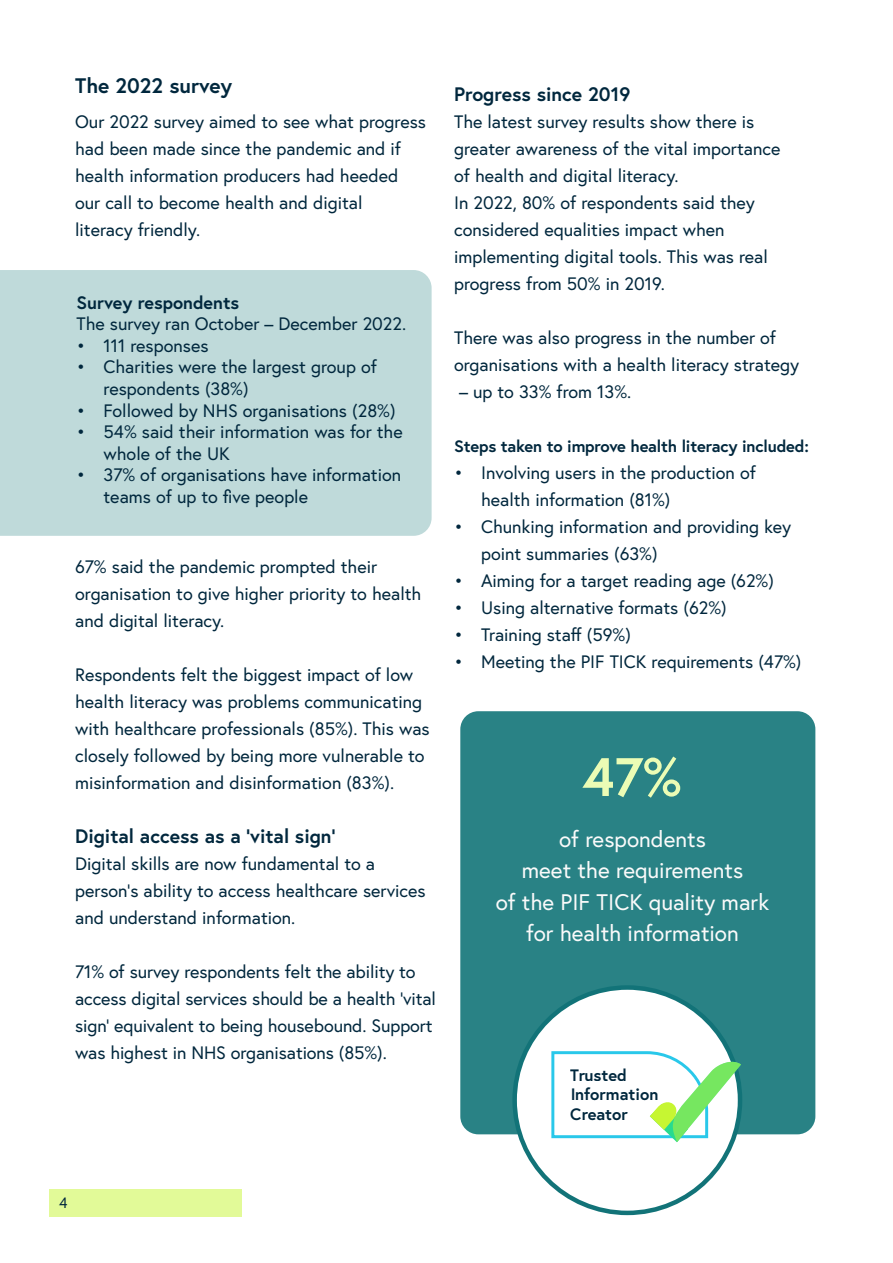
<style>
.page{position:relative;width:893px;height:1263px;background:#fff}
.page>*{position:absolute;margin:0;border:0;box-sizing:border-box;transform-origin:0 0}
.t1{font:700 54px "Europa";color:#ebfcb5}
.t2{font:22.5px/31.5px "Europa";color:#fafafa;text-align:center}
.t3{font:700 21px "Europa";color:#00273d}
.t4{font:700 19.5px "Europa";color:#00273d}
.t5{font:18px/27px "Europa";color:#00273d}
.t6{font:700 18px "Europa";color:#00273d}
.t7{font:700 16.5px/19.8px "Europa";letter-spacing:-.01em;color:#00273d}
.t8{font:15px "Europa";color:#00273d}
</style>
<div class="page">
<div style="left:50px;top:1189px;width:192px;height:28px;background:#e2fa98"></div>
<div style="left:0;top:270px;width:432px;height:266px;background:#bfdada"></div>
<div style="left:460px;top:711px;width:355px;height:423px;background:#298285;border-radius:18px"></div>
<div style="left:515px;top:987px;width:225px;height:226px;background:#fff;border-radius:50%"></div>
<svg style="left:551px;top:1051px;width:190px;height:91px"></svg>
<p class="t3" style="left:75px;top:71px;width:159px">The 2022 survey</p>
<p class="t5" style="left:75px;top:108px;width:353px">Our 2022 survey aimed to see what progress had been made since the pandemic and if health information producers had heeded our call to become health and digital<br>literacy friendly.</p>
<p class="t6" style="left:77px;top:290px;width:164px">Survey respondents</p>
<p class="t5" style="left:77px;top:310px;width:331px">The survey ran October – December 2022.</p>
<p class="t5" style="left:77px;top:332px;width:134px">• 111 responses</p>
<p class="t5" style="left:104px;top:356px;width:275px;line-height:21.6px;text-indent:-27px">• Charities were the largest group of respondents (38%)</p>
<p class="t5" style="left:77px;top:396px;width:321px">• Followed by NHS organisations (28%)</p>
<p class="t5" style="left:104px;top:421px;width:301px;line-height:21.6px;text-indent:-27px">• 54% said their information was for the whole of the UK</p>
<p class="t5" style="left:104px;top:464px;width:299px;line-height:21.6px;text-indent:-27px">• 37% of organisations have information teams of up to five people</p>
<p class="t5" style="left:75px;top:553px;width:348px">67% said the pandemic prompted their organisation to give higher priority to health and digital literacy.</p>
<p class="t5" style="left:75px;top:661px;width:356px">Respondents felt the biggest impact of low health literacy was problems communicating with healthcare professionals (85%). This was closely followed by being more vulnerable to misinformation and disinformation (83%).</p>
<p class="t4" style="left:75px;top:823px;width:262px">Digital access as a ‘vital sign’</p>
<p class="t5" style="left:75px;top:850px;width:352px">Digital skills are now fundamental to a person’s ability to access healthcare services and understand information.</p>
<p class="t5" style="left:75px;top:958px;width:362px">71% of survey respondents felt the ability to access digital services should be a health ‘vital sign’ equivalent to being housebound. Support was highest in NHS organisations (85%).</p>
<p class="t4" style="left:454px;top:81px;width:178px">Progress since 2019</p>
<p class="t5" style="left:454px;top:108px;width:328px">The latest survey results show there is greater awareness of the vital importance of health and digital literacy.<br>In 2022, 80% of respondents said they considered equalities impact when implementing digital tools. This was real progress from 50% in 2019.</p>
<p class="t5" style="left:454px;top:324px;width:346px">There was also progress in the number of organisations with a health literacy strategy</p>
<p class="t5" style="left:459px;top:378px;width:174px">– up to 33% from 13%.</p>
<p class="t7" style="left:454px;top:436px;width:356px">Steps taken to improve health literacy included:</p>
<p class="t5" style="left:481px;top:459px;width:276px;text-indent:-27px">• Involving users in the production of health information (81%)</p>
<p class="t5" style="left:481px;top:513px;width:312px;text-indent:-27px">• Chunking information and providing key point summaries (63%)</p>
<p class="t5" style="left:454px;top:567px;width:321px">• Aiming for a target reading age (62%)</p>
<p class="t5" style="left:454px;top:594px;width:274px">• Using alternative formats (62%)</p>
<p class="t5" style="left:454px;top:621px;width:178px">• Training staff (59%)</p>
<p class="t5" style="left:454px;top:648px;width:349px">• Meeting the PIF TICK requirements (47%)</p>
<h1 class="t1" style="left:583px;top:740px;width:100px">47%</h1>
<p class="t2" style="left:496px;top:823px;width:275px">of respondents<br>meet the requirements<br>of the PIF TICK quality mark for health information</p>
<p class="t7" style="left:570px;top:1064px;width:90px">Trusted<br>Information<br>Creator</p>
<p class="t8" style="left:59px;top:1193px;width:10px">4</p>
</div>
